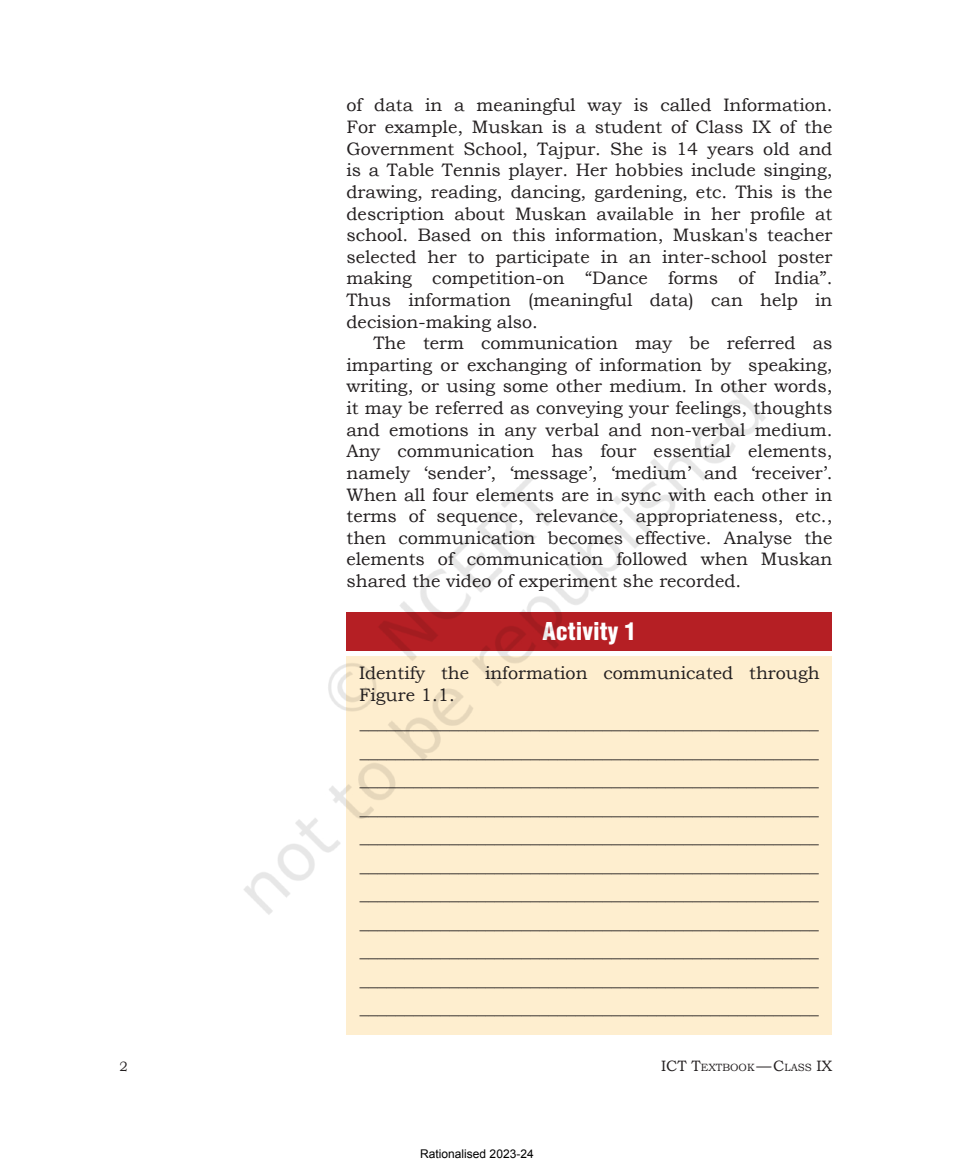
<style>
.page{position:relative;width:954px;height:1169px;background:#fff}
.page>*{position:absolute;margin:0;border:0;box-sizing:border-box;transform-origin:0 0}
.t1{font:900 condensed 24px "Helvetica";color:#fff}
.t2{font:18px/21.6px "Bookman Old Style";color:#231f20;text-align:justify}
.t3{font:13.5px "Bookman Old Style";color:#231f20}
.t4{font:12px "Arial";color:#000}
.t5{font:10.5px "Bookman Old Style";color:#231f20}
.s1{font-size:15px}
</style>
<div class="page">
<div style="left:346px;top:612px;width:486px;height:423px;background:#feeecf"></div>
<img style="left:244px;top:382px;width:538px;height:563px">
<p class="t2" style="left:346px;top:95px;width:488px">of data in a meaningful way is called Information.<br>For example, Muskan is a student of Class IX of the Government School, Tajpur. She is 14 years old and is a Table Tennis player. Her hobbies include singing, drawing, reading, dancing, gardening, etc. This is the description about Muskan available in her profile at school. Based on this information, Muskan's teacher selected her to participate in an inter‑school poster making competition‑on “Dance forms of India”.<br>Thus information (meaningful data) can help in decision‑making also.</p>
<p class="t2" style="left:346px;top:332px;width:488px;text-indent:27px">The term communication may be referred as imparting or exchanging of information by speaking, writing, or using some other medium. In other words, it may be referred as conveying your feelings, thoughts and emotions in any verbal and non-verbal medium.<br>Any communication has four essential elements, namely ‘sender’, ‘message’, ‘medium’ and ‘receiver’.<br>When all four elements are in sync with each other in terms of sequence, relevance, appropriateness, etc., then communication becomes effective. Analyse the elements of communication followed when Muskan shared the video of experiment she recorded.</p>
<h1 class="t1" style="left:542px;top:616px;width:95px">Activity 1</h1>
<p class="t2" style="left:359px;top:662px;width:462px">Identify the information communicated through<br>Figure 1.1.</p>
<p class="t2" style="left:360px;top:708px;width:460px;line-height:28.5px">___________________________________________________ ___________________________________________________ ___________________________________________________ ___________________________________________________ ___________________________________________________ ___________________________________________________ ___________________________________________________ ___________________________________________________ ___________________________________________________ ___________________________________________________ ___________________________________________________</p>
<p class="t3" style="left:119px;top:1057px;width:10px">2</p>
<p class="t5" style="left:661px;top:1060px;width:173px"><span class="s1">ICT T</span>EXTBOOK <span class="s1">—C</span>LASS <span class="s1">IX</span></p>
<p class="t4" style="left:420px;top:1145px;width:115px">Rationalised 2023-24</p>
</div>
